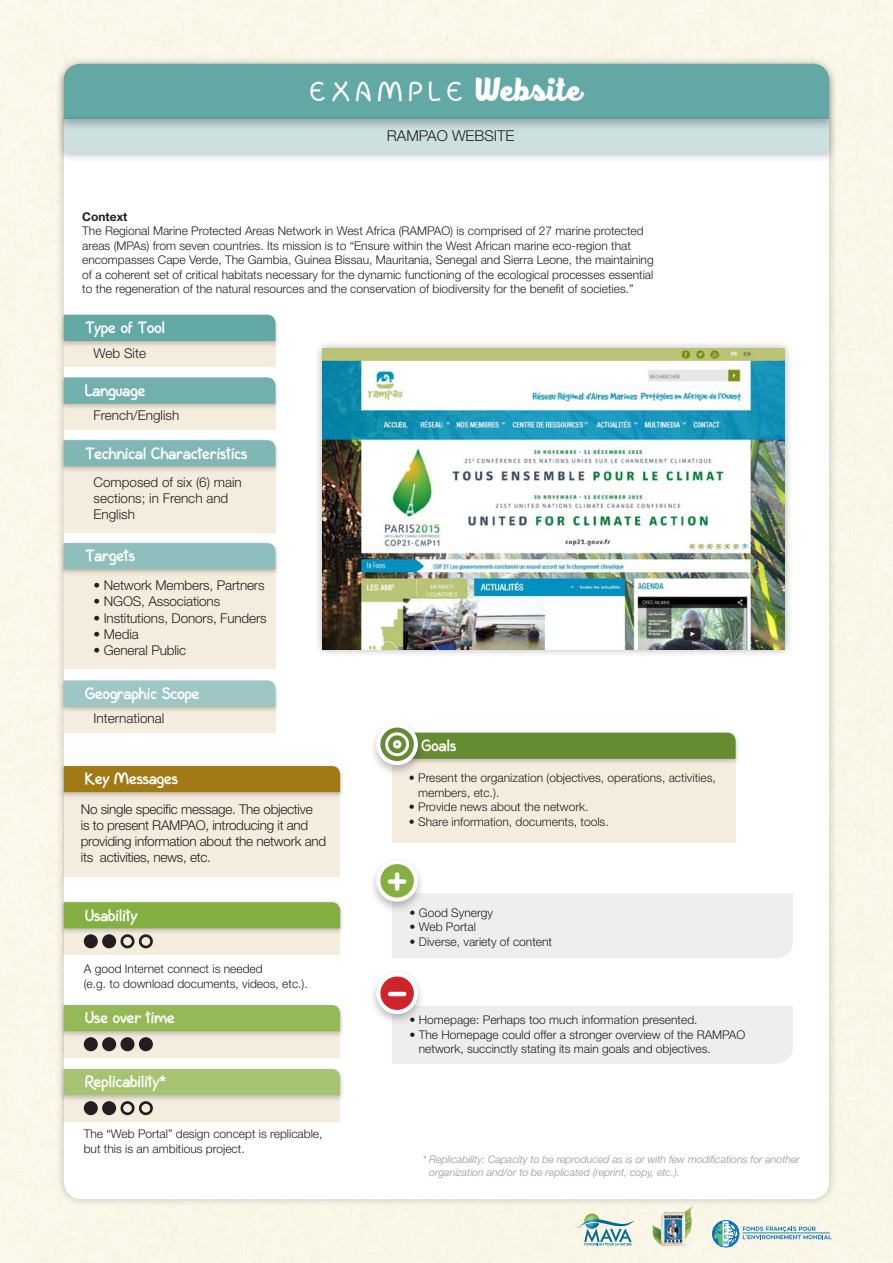
<style>
.page{position:relative;width:893px;height:1263px;background:#fbf7e9}
.page>*{position:absolute;margin:0;border:0;box-sizing:border-box;transform-origin:0 0}
.t1{font:33px "In Colhua";letter-spacing:.19em;color:#fff}
.t2{font:700 19.5px "In Colhua";color:#fff}
.t3{font:300 15px "Helvetica Neue";color:#231f20}
.t4{font:300 13.5px/16.2px "Helvetica Neue";letter-spacing:-.01em;color:#231f20}
.t5{font:300 12px/14.4px "Helvetica Neue";color:#231f20}
.t6{font:700 12px "Helvetica Neue";color:#231f20}
.t7{font:italic 300 10.5px/12.6px "Helvetica Neue";color:#939598}
.s1{font-family:"Black Fat"}
</style>
<div class="page">
<div style="left:56px;top:56px;width:781px;height:1151px;background:#231f20;opacity:.25"></div>
<div style="left:64px;top:64px;width:765px;height:1135px;background:#fff;border-radius:18px"></div>
<div style="left:56px;top:60px;width:781px;height:72px;background:#231f20;opacity:.3"></div>
<div style="left:64px;top:64px;width:765px;height:49px;background:#62a9a5"></div>
<div style="left:56px;top:113px;width:781px;height:49px;background:#231f20;opacity:.3"></div>
<svg style="left:64px;top:119px;width:765px;height:33px;background:#c3d7d6"></svg>
<div style="left:64px;top:341px;width:212px;height:26px;background:#f4edde"></div>
<div style="left:64px;top:403px;width:212px;height:27px;background:#f4edde"></div>
<div style="left:64px;top:466px;width:212px;height:66px;background:#f4edde"></div>
<div style="left:64px;top:569px;width:212px;height:99px;background:#f4edde"></div>
<div style="left:64px;top:706px;width:212px;height:27px;background:#f4edde"></div>
<div style="left:64px;top:792px;width:276px;height:84px;background:#f4edde"></div>
<div style="left:392px;top:759px;width:344px;height:84px;background:#f4edde"></div>
<div style="left:64px;top:928px;width:276px;height:26px;background:#f4edde"></div>
<div style="left:64px;top:1031px;width:276px;height:26px;background:#f4edde"></div>
<div style="left:64px;top:1095px;width:276px;height:26px;background:#f4edde"></div>
<div style="left:392px;top:893px;width:401px;height:65px;background:#eeeeef"></div>
<div style="left:392px;top:1006px;width:401px;height:58px;background:#eeeeef"></div>
<div style="left:315px;top:341px;width:478px;height:317px;background:#231f20;opacity:.35"></div>
<img style="left:323px;top:349px;width:462px;height:301px">
<div style="left:59px;top:312px;width:221px;height:36px;background:#231f20;opacity:.25"></div>
<div style="left:64px;top:315px;width:212px;height:26px;background:#62a9a5"></div>
<div style="left:59px;top:375px;width:221px;height:35px;background:#231f20;opacity:.25"></div>
<div style="left:64px;top:377px;width:212px;height:26px;background:#72b0ad"></div>
<div style="left:59px;top:438px;width:221px;height:35px;background:#231f20;opacity:.25"></div>
<div style="left:64px;top:440px;width:212px;height:26px;background:#80b7b5"></div>
<div style="left:59px;top:540px;width:221px;height:36px;background:#231f20;opacity:.25"></div>
<div style="left:64px;top:543px;width:212px;height:26px;background:#8fbfbc"></div>
<div style="left:59px;top:678px;width:221px;height:35px;background:#231f20;opacity:.25"></div>
<div style="left:64px;top:680px;width:212px;height:26px;background:#9ec6c5"></div>
<div style="left:59px;top:763px;width:286px;height:36px;background:#231f20;opacity:.25"></div>
<div style="left:64px;top:766px;width:276px;height:26px;background:#a17915"></div>
<div style="left:387px;top:730px;width:353px;height:36px;background:#231f20;opacity:.25"></div>
<div style="left:426px;top:733px;width:310px;height:26px;background:#658c31"></div>
<div style="left:59px;top:899px;width:286px;height:36px;background:#231f20;opacity:.25"></div>
<div style="left:64px;top:902px;width:276px;height:26px;background:#83b040"></div>
<div style="left:59px;top:1002px;width:286px;height:36px;background:#231f20;opacity:.25"></div>
<div style="left:64px;top:1005px;width:276px;height:26px;background:#94b956"></div>
<div style="left:59px;top:1066px;width:286px;height:36px;background:#231f20;opacity:.25"></div>
<div style="left:64px;top:1069px;width:276px;height:26px;background:#a6c372"></div>
<div style="left:369px;top:969px;width:57px;height:57px;background:#231f20;opacity:.3"></div>
<svg style="left:378px;top:974px;width:38px;height:38px"></svg>
<div style="left:376px;top:972px;width:42px;height:42px;border:4px solid #fff;border-radius:50%"></div>
<hr style="left:390px;top:992px;width:14px;height:4px;background:#fff">
<div style="left:369px;top:856px;width:57px;height:58px;background:#231f20;opacity:.3"></div>
<svg style="left:378px;top:862px;width:38px;height:37px"></svg>
<div style="left:376px;top:860px;width:42px;height:42px;border:4px solid #fff;border-radius:50%"></div>
<div style="left:390px;top:879px;width:14px;height:5px;background:#fff"></div>
<hr style="left:395px;top:874px;width:4px;height:15px;background:#fff">
<div style="left:85px;top:936px;width:11px;height:11px;background:#231f20;border-radius:50%"></div>
<div style="left:84px;top:934px;width:14px;height:14px;border:3px solid #231f20;border-radius:50%"></div>
<div style="left:85px;top:1038px;width:11px;height:12px;background:#231f20;border-radius:50%"></div>
<div style="left:84px;top:1037px;width:14px;height:14px;border:3px solid #231f20;border-radius:50%"></div>
<div style="left:85px;top:1102px;width:11px;height:12px;background:#231f20;border-radius:50%"></div>
<div style="left:84px;top:1101px;width:14px;height:14px;border:3px solid #231f20;border-radius:50%"></div>
<div style="left:103px;top:936px;width:12px;height:11px;background:#231f20;border-radius:50%"></div>
<div style="left:102px;top:934px;width:14px;height:14px;border:3px solid #231f20;border-radius:50%"></div>
<div style="left:103px;top:1038px;width:12px;height:12px;background:#231f20;border-radius:50%"></div>
<div style="left:102px;top:1037px;width:14px;height:14px;border:3px solid #231f20;border-radius:50%"></div>
<div style="left:103px;top:1102px;width:12px;height:12px;background:#231f20;border-radius:50%"></div>
<div style="left:102px;top:1101px;width:14px;height:14px;border:3px solid #231f20;border-radius:50%"></div>
<div style="left:120px;top:934px;width:15px;height:14px;border:3px solid #231f20;border-radius:50%"></div>
<div style="left:122px;top:1038px;width:11px;height:12px;background:#231f20;border-radius:50%"></div>
<div style="left:120px;top:1037px;width:15px;height:14px;border:3px solid #231f20;border-radius:50%"></div>
<div style="left:120px;top:1101px;width:15px;height:14px;border:3px solid #231f20;border-radius:50%"></div>
<div style="left:139px;top:934px;width:14px;height:14px;border:3px solid #231f20;border-radius:50%"></div>
<div style="left:140px;top:1038px;width:12px;height:12px;background:#231f20;border-radius:50%"></div>
<div style="left:139px;top:1037px;width:14px;height:14px;border:3px solid #231f20;border-radius:50%"></div>
<div style="left:139px;top:1101px;width:14px;height:14px;border:3px solid #231f20;border-radius:50%"></div>
<div style="left:369px;top:720px;width:57px;height:57px;background:#231f20;opacity:.3"></div>
<svg style="left:378px;top:725px;width:38px;height:38px"></svg>
<div style="left:376px;top:723px;width:42px;height:42px;border:4px solid #fff;border-radius:50%"></div>
<div style="left:385px;top:732px;width:24px;height:24px;border:3px solid #fff;border-radius:50%"></div>
<div style="left:393px;top:740px;width:8px;height:9px;border:3px solid #fff;border-radius:50%"></div>
<svg style="left:578px;top:1213px;width:56px;height:32px;background:#b5d0cc"></svg>
<img style="left:652px;top:1204px;width:42px;height:42px">
<svg style="left:712px;top:1220px;width:119px;height:28px;background:#c6dbda"></svg>
<hr style="left:743px;top:1232px;width:86px;height:1px;background:#1d919e">
<h1 class="t1" style="left:310px;top:74px;width:274px">EXAMPLE <span class="s1">Website</span></h1>
<p class="t3" style="left:387px;top:127px;width:129px">RAMPAO WEBSITE</p>
<p class="t6" style="left:82px;top:209px;width:47px">Context</p>
<p class="t5" style="left:82px;top:224px;width:573px">The Regional Marine Protected Areas Network in West Africa (RAMPAO) is comprised of 27 marine protected areas (MPAs) from seven countries. Its mission is to “Ensure within the West African marine eco-region that encompasses Cape Verde, The Gambia, Guinea Bissau, Mauritania, Senegal and Sierra Leone, the maintaining of a coherent set of critical habitats necessary for the dynamic functioning of the ecological processes essential to the regeneration of the natural resources and the conservation of biodiversity for the benefit of societies.”</p>
<h2 class="t2" style="left:85px;top:317px;width:81px">Type of Tool</h2>
<p class="t4" style="left:94px;top:344px;width:54px">Web Site</p>
<h2 class="t2" style="left:85px;top:380px;width:62px">Language</h2>
<p class="t4" style="left:94px;top:407px;width:87px">French/English</p>
<h2 class="t2" style="left:85px;top:442px;width:164px">Technical Characteristics</h2>
<p class="t4" style="left:94px;top:474px;width:150px">Composed of six (6) main sections; in French and<br>English</p>
<h2 class="t2" style="left:85px;top:545px;width:51px">Targets</h2>
<p class="t4" style="left:94px;top:577px;width:173px">• Network Members, Partners</p>
<p class="t4" style="left:94px;top:593px;width:128px">• NGOS, Associations</p>
<p class="t4" style="left:94px;top:609px;width:175px">• Institutions, Donors, Funders</p>
<p class="t4" style="left:94px;top:626px;width:47px">• Media</p>
<p class="t4" style="left:94px;top:642px;width:94px">• General Public</p>
<h2 class="t2" style="left:85px;top:683px;width:116px">Geographic Scope</h2>
<p class="t4" style="left:94px;top:710px;width:72px">International</p>
<h2 class="t2" style="left:85px;top:768px;width:94px">Key Messages</h2>
<p class="t4" style="left:81px;top:800px;width:247px">No single specific message. The objective<br>is to present RAMPAO, introducing it and providing information about the network and its activities, news, etc.</p>
<h2 class="t2" style="left:85px;top:904px;width:54px">Usability</h2>
<p class="t5" style="left:84px;top:961px;width:226px">A good Internet connect is needed<br>(e.g. to download documents, videos, etc.).</p>
<h2 class="t2" style="left:85px;top:1007px;width:91px">Use over time</h2>
<h2 class="t2" style="left:85px;top:1071px;width:83px">Replicability*</h2>
<p class="t5" style="left:84px;top:1127px;width:240px">The “Web Portal” design concept is replicable, but this is an ambitious project.</p>
<h2 class="t2" style="left:422px;top:735px;width:36px">Goals</h2>
<p class="t5" style="left:418px;top:771px;width:299px;text-indent:-9px">• Present the organization (objectives, operations, activities, members, etc.).</p>
<p class="t5" style="left:409px;top:799px;width:181px">• Provide news about the network.</p>
<p class="t5" style="left:409px;top:814px;width:201px">• Share information, documents, tools.</p>
<p class="t5" style="left:409px;top:905px;width:85px">• Good Synergy</p>
<p class="t5" style="left:409px;top:919px;width:68px">• Web Portal</p>
<p class="t5" style="left:409px;top:934px;width:144px">• Diverse, variety of content</p>
<p class="t5" style="left:409px;top:1012px;width:290px">• Homepage: Perhaps too much information presented.</p>
<p class="t5" style="left:419px;top:1027px;width:328px;text-indent:-9px">• The Homepage could offer a stronger overview of the RAMPAO network, succinctly stating its main goals and objectives.</p>
<p class="t7" style="left:429px;top:1153px;width:372px;text-indent:-7px">* Replicability: Capacity to be reproduced as is or with few modifications for another organization and/or to be replicated (reprint, copy, etc.).</p>
</div>
